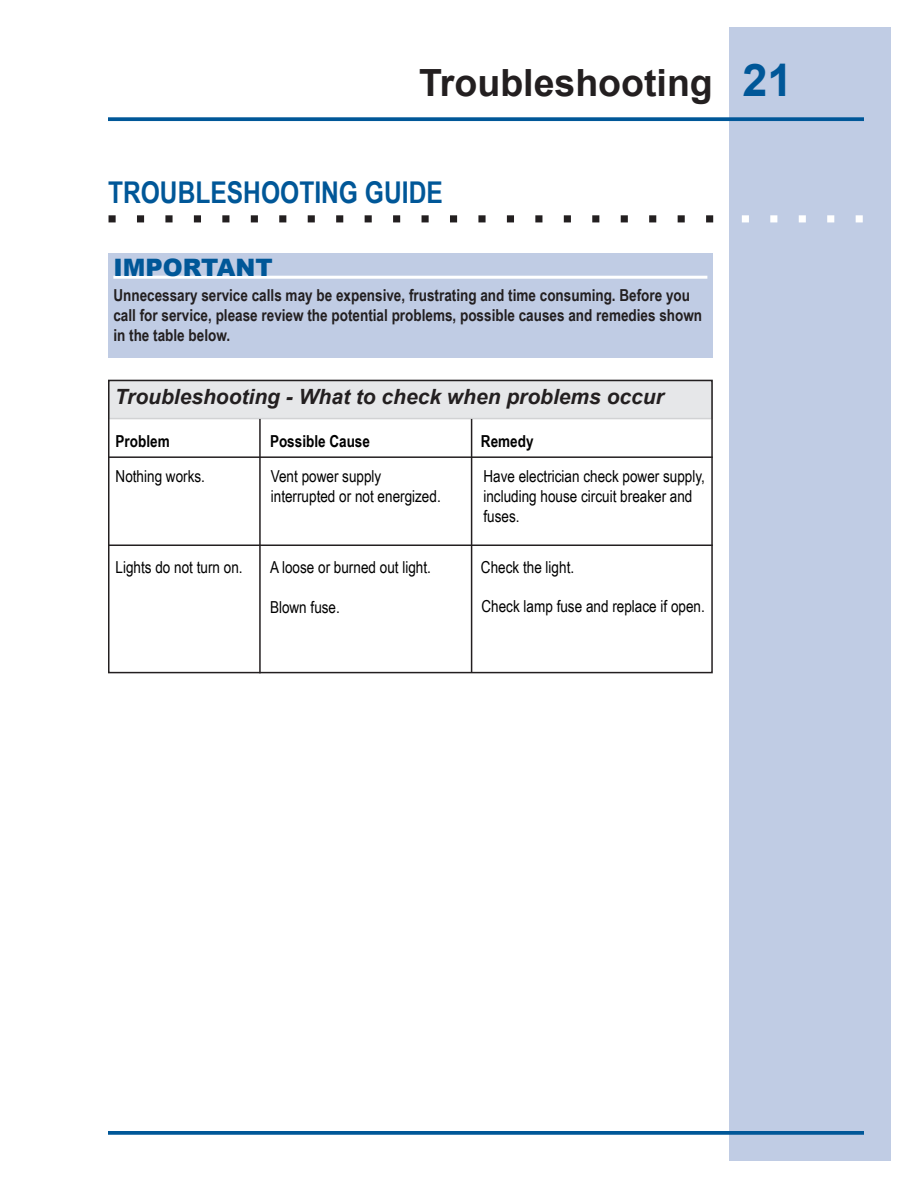
<style>
.page{position:relative;width:918px;height:1188px;background:#fff}
.page>*{position:absolute;margin:0;border:0;box-sizing:border-box;transform-origin:0 0}
.t1{font:700 37.5px "Arial";color:#231f20}
.t2{font:700 30px "Arial Narrow";color:#005798}
.t3{font:900 24px "Arial";color:#005798}
.t4{font:italic 700 21px "Arial";color:#231f20}
.t5{font:16.5px/19.8px "Arial Narrow";color:#000}
.t6{font:700 16.5px/19.8px "Arial Narrow";color:#231f20}
.t7{font:700 16.5px "Arial Narrow";color:#000}
.s1{font-size:45px;color:#005798}
</style>
<div class="page">
<div style="left:729px;top:27px;width:162px;height:1134px;background:#c0cce4"></div>
<svg style="left:108px;top:117px;width:756px;height:4px;background:#11629f"></svg>
<svg style="left:108px;top:1131px;width:756px;height:4px;background:#0f609d"></svg>
<div style="left:108px;top:253px;width:605px;height:105px;background:#c0cce4"></div>
<hr style="left:113px;top:276px;width:594px;height:3px;background:#fff">
<div style="left:109px;top:380px;width:603px;height:39px;background:#e6e7e9"></div>
<div style="left:108px;top:380px;width:605px;height:39px;border:2px solid #d1d2d4"></div>
<div style="left:108px;top:380px;width:605px;height:293px;border:2px solid #231f20"></div>
<hr style="left:108px;top:456px;width:605px;height:2px;background:#231f20">
<hr style="left:259px;top:419px;width:2px;height:254px;background:#231f20">
<hr style="left:471px;top:419px;width:1px;height:253px;background:#231f20">
<hr style="left:108px;top:544px;width:605px;height:2px;background:#231f20">
<svg style="left:109px;top:215px;width:754px;height:7px"></svg>
<h1 class="t1" style="left:419px;top:59px;width:375px">Troubleshooting <span class="s1">21</span></h1>
<h2 class="t2" style="left:108px;top:169px;width:336px">TROUBLESHOOTING GUIDE</h2>
<h3 class="t3" style="left:113px;top:250px;width:161px">IMPORTANT</h3>
<p class="t6" style="left:113px;top:284px;width:590px">Unnecessary service calls may be expensive, frustrating and time consuming. Before you call for service, please review the potential problems, possible causes and remedies shown in the table below.</p>
<p class="t4" style="left:115px;top:382px;width:551px">Troubleshooting - What to check when problems occur</p>
<p class="t7" style="left:270px;top:429px;width:102px">Possible Cause</p>
<p class="t7" style="left:481px;top:429px;width:54px">Remedy</p>
<p class="t5" style="left:116px;top:466px;width:91px">Nothing works.</p>
<p class="t5" style="left:271px;top:466px;width:171px">Vent power supply interrupted or not energized.</p>
<p class="t5" style="left:483px;top:466px;width:223px">Have electrician check power supply, including house circuit breaker and fuses.</p>
<p class="t5" style="left:116px;top:557px;width:129px">Lights do not turn on.</p>
<p class="t5" style="left:270px;top:557px;width:162px">A loose or burned out light.</p>
<p class="t5" style="left:481px;top:557px;width:95px">Check the light.</p>
<p class="t5" style="left:270px;top:596px;width:71px">Blown fuse.</p>
<p class="t5" style="left:482px;top:596px;width:225px">Check lamp fuse and replace if open.</p>
<p class="t7" style="left:116px;top:429px;width:56px">Problem</p>
</div>
